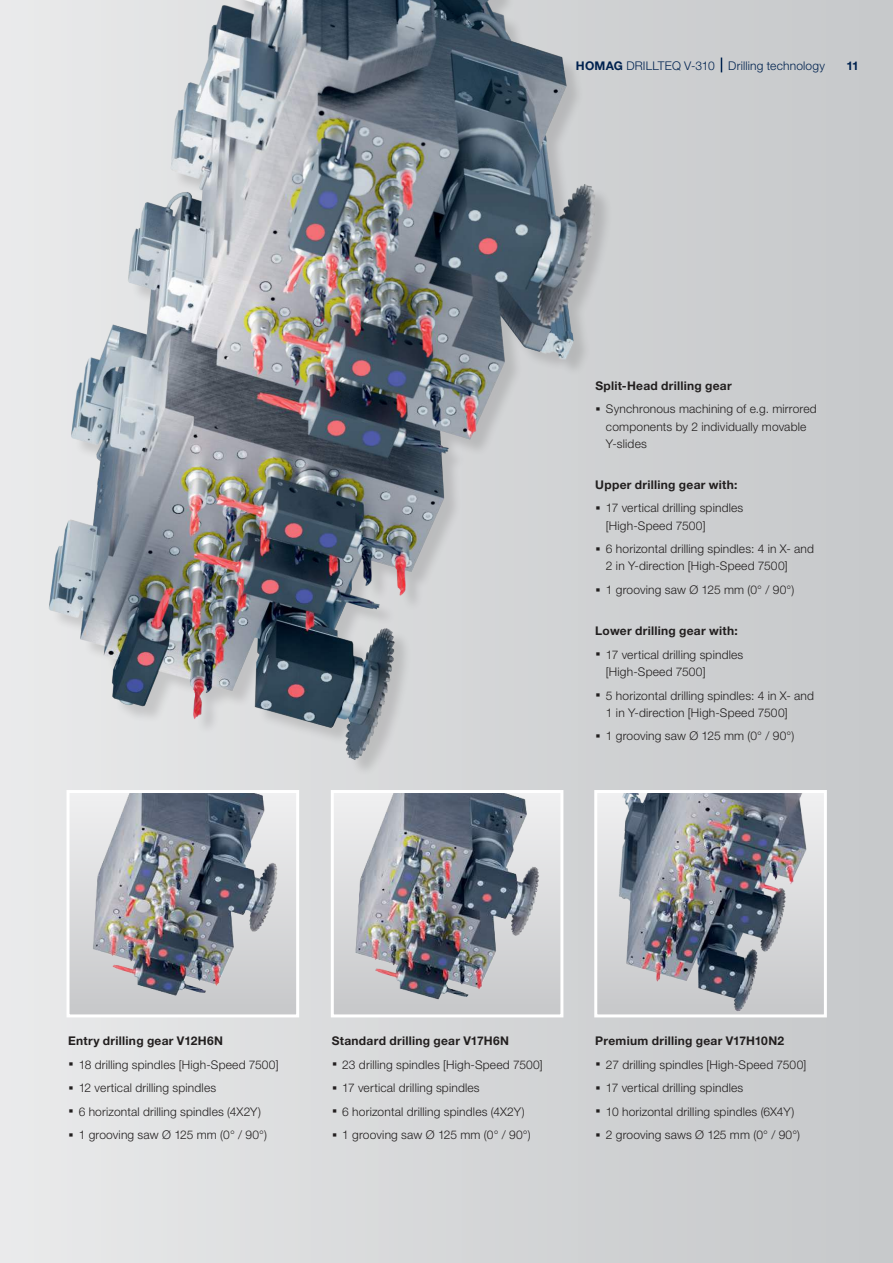
<style>
.page{position:relative;width:893px;height:1263px;background:#fff}
.page>*{position:absolute;margin:0;border:0;box-sizing:border-box;transform-origin:0 0}
.t1{font:300 12px/23.7px "Helvetica Neue LTW1 G";letter-spacing:.015em;color:#221f1f}
.t2{font:300 12px "Helvetica Neue LTW1 G";letter-spacing:.015em;color:#00224f}
.t3{font:700 12px "Helvetica Neue LTW1 G";color:#00224f}
.s1{font-weight:700}
.s2{font-weight:700;font-size:21px}
</style>
<div class="page">
<img style="left:71px;top:842px;width:224px;height:171px">
<div style="left:67px;top:790px;width:232px;height:227px;border:3px solid #fff"></div>
<img style="left:335px;top:842px;width:224px;height:171px">
<div style="left:331px;top:790px;width:232px;height:227px;border:3px solid #fff"></div>
<img style="left:598px;top:794px;width:225px;height:219px">
<div style="left:594px;top:790px;width:233px;height:227px;border:3px solid #fff"></div>
<img style="left:0;top:0;width:756px;height:842px">
<svg style="left:721px;top:58px;width:1px;height:14px"></svg>
<p class="t2" style="left:576px;top:59px;width:250px"><span class="s1">HOMAG</span> DRILLTEQ V-310 Drilling technology</p>
<p class="t3" style="left:846px;top:59px;width:14px">11</p>
<p class="t1" style="left:595px;top:374px;width:223px"><span class="s1">Split-Head drilling gear<br></span><span class="s2">·</span> Synchronous machining of e.g. mirrored</p>
<p class="t1" style="left:606px;top:418px;width:202px;line-height:17.2px">components by 2 individually movable<br>Y-slides</p>
<p class="t1" style="left:595px;top:473px;width:150px"><span class="s1">Upper drilling gear with: </span><span class="s2">·</span> 17 vertical drilling spindles</p>
<p class="t1" style="left:595px;top:514px;width:220px;text-indent:11px">[High-Speed 7500]<br><span class="s2">·</span> 6 horizontal drilling spindles: 4 in X- and</p>
<p class="t1" style="left:595px;top:554px;width:200px;text-align:center">2 in Y-direction [High-Speed 7500]<br><span class="s2">·</span> 1 grooving saw Ø 125 mm (0° / 90°)</p>
<p class="t1" style="left:595px;top:619px;width:150px"><span class="s1">Lower drilling gear with: </span><span class="s2">·</span> 17 vertical drilling spindles</p>
<p class="t1" style="left:595px;top:660px;width:220px;text-indent:11px">[High-Speed 7500]<br><span class="s2">·</span> 5 horizontal drilling spindles: 4 in X- and</p>
<p class="t1" style="left:595px;top:701px;width:200px;text-align:center">1 in Y-direction [High-Speed 7500]<br><span class="s2">·</span> 1 grooving saw Ø 125 mm (0° / 90°)</p>
<p class="t1" style="left:68px;top:1029px;width:212px"><span class="s1">Entry drilling gear V12H6N<br></span><span class="s2">·</span> 18 drilling spindles [High-Speed 7500] <span class="s2">·</span> 12 vertical drilling spindles<br><span class="s2">·</span> 6 horizontal drilling spindles (4X2Y)<br><span class="s2">·</span> 1 grooving saw Ø 125 mm (0° / 90°)</p>
<p class="t1" style="left:332px;top:1029px;width:213px"><span class="s1">Standard drilling gear V17H6N<br></span><span class="s2">·</span> 23 drilling spindles [High-Speed 7500] <span class="s2">·</span> 17 vertical drilling spindles<br><span class="s2">·</span> 6 horizontal drilling spindles (4X2Y)<br><span class="s2">·</span> 1 grooving saw Ø 125 mm (0° / 90°)</p>
<p class="t1" style="left:595px;top:1029px;width:212px"><span class="s1">Premium drilling gear V17H10N2<br></span><span class="s2">·</span> 27 drilling spindles [High-Speed 7500] <span class="s2">·</span> 17 vertical drilling spindles<br><span class="s2">·</span> 10 horizontal drilling spindles (6X4Y)<br><span class="s2">·</span> 2 grooving saws Ø 125 mm (0° / 90°)</p>
</div>
